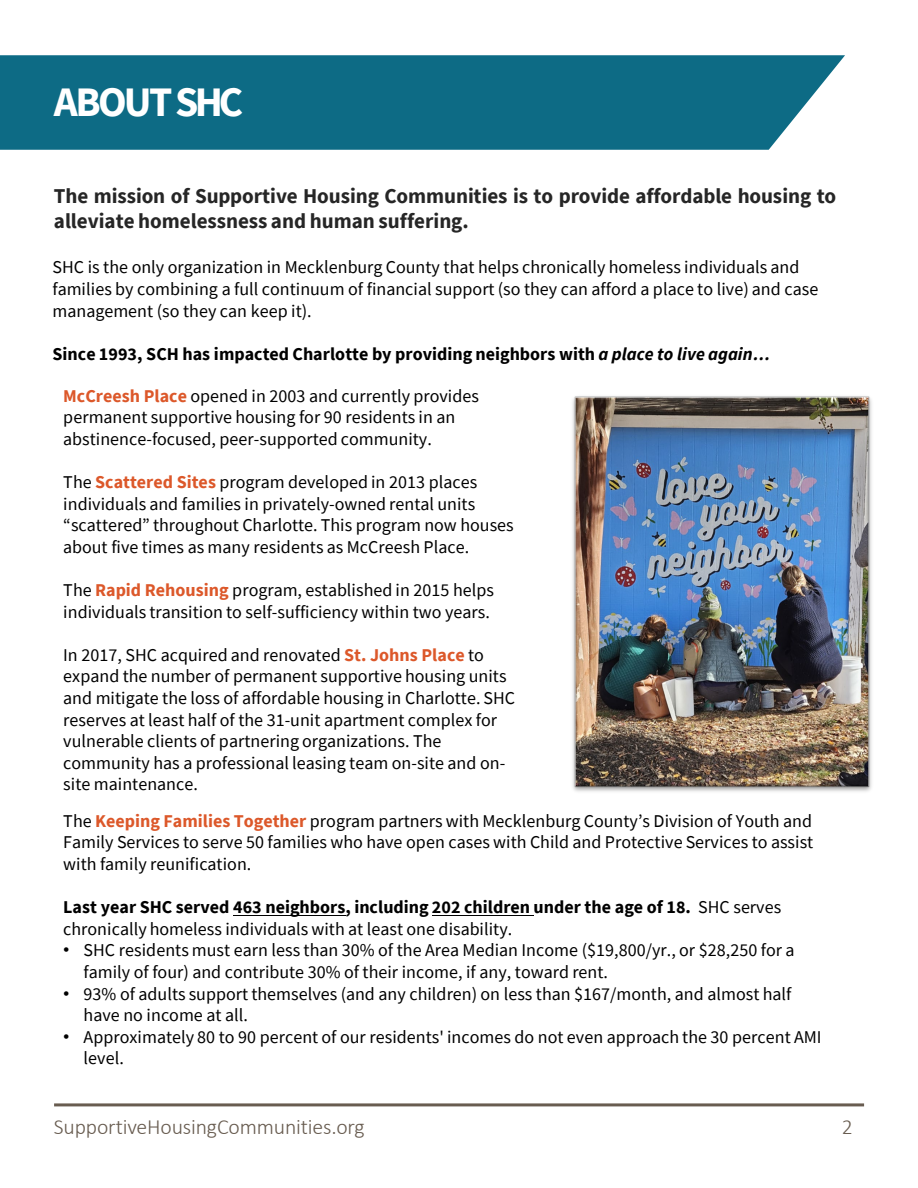
<style>
.page{position:relative;width:918px;height:1188px;background:#fff}
.page>*{position:absolute;margin:0;border:0;box-sizing:border-box;transform-origin:0 0}
.t1{font:700 42px "Source Sans Pro";letter-spacing:-.065em;color:#fff}
.t2{font:300 21.75px "Calibri";letter-spacing:-.005em;color:#685c50}
.t3{font:700 21px/25.2px "Source Sans Pro";color:#262626}
.t4{font:18px/21.6px "Source Sans Pro";letter-spacing:.005em;color:#000}
.t5{font:700 18px/21.6px "Source Sans Pro";color:#000}
.s1{font-style:italic}
.s2{font-weight:700;color:#dc582a}
.s3{font-weight:400}
.s4{font-family:"Arial"}
</style>
<div class="page">
<div style="left:0;top:55px;width:845px;height:95px;background:#0d6b85"></div>
<hr style="left:54px;top:1103px;width:810px;height:3px;background:#685c50">
<img style="left:572px;top:396px;width:300px;height:396px">
<hr style="left:233px;top:915px;width:112px;height:1px;background:#000">
<hr style="left:432px;top:915px;width:102px;height:1px;background:#000">
<h2 class="t1" style="left:54px;top:74px;width:191px">ABOUT SHC</h2>
<p class="t3" style="left:54px;top:183px;width:784px">The mission of Supportive Housing Communities is to provide affordable housing to alleviate homelessness and human suffering.</p>
<p class="t4" style="left:52px;top:257px;width:767px">SHC is the only organization in Mecklenburg County that helps chronically homeless individuals and families by combining a full continuum of financial support (so they can afford a place to live) and case management (so they can keep it).</p>
<p class="t5" style="left:52px;top:343px;width:719px">Since 1993, SCH has impacted Charlotte by providing neighbors with <span class="s1">a place to live again…</span></p>
<p class="t4" style="left:63px;top:385px;width:417px"><span class="s2">McCreesh Place</span> opened in 2003 and currently provides permanent supportive housing for 90 residents in an abstinence-focused, peer-supported community.</p>
<p class="t4" style="left:63px;top:471px;width:452px">The <span class="s2">Scattered Sites</span> program developed in 2013 places individuals and families in privately-owned rental units “scattered” throughout Charlotte. This program now houses about five times as many residents as McCreesh Place.</p>
<p class="t4" style="left:63px;top:579px;width:432px">The <span class="s2">Rapid Rehousing</span> program, established in 2015 helps individuals transition to self-sufficiency within two years.</p>
<p class="t4" style="left:63px;top:644px;width:453px">In 2017, SHC acquired and renovated <span class="s2">St. Johns Place</span> to expand the number of permanent supportive housing units and mitigate the loss of affordable housing in Charlotte. SHC reserves at least half of the 31-unit apartment complex for vulnerable clients of partnering organizations. The community has a professional leasing team on-site and on&shy;site maintenance.</p>
<p class="t4" style="left:63px;top:810px;width:752px;text-align:justify">The <span class="s2">Keeping Families Together</span> program partners with Mecklenburg County’s Division of Youth and Family Services to serve 50 families who have open cases with Child and Protective Services to assist with family reunification.</p>
<p class="t5" style="left:63px;top:896px;width:720px">Last year SHC served 463 neighbors, including 202 children under the age of 18. <span class="s3">SHC serves chronically homeless individuals with at least one disability.</span></p>
<p class="t4" style="left:84px;top:940px;width:713px;text-indent:-20px"><span class="s4">•</span> SHC residents must earn less than 30% of the Area Median Income ($19,800/yr., or $28,250 for a family of four) and contribute 30% of their income, if any, toward rent.</p>
<p class="t4" style="left:84px;top:983px;width:709px;text-indent:-20px"><span class="s4">•</span> 93% of adults support themselves (and any children) on less than $167/month, and almost half have no income at all.</p>
<p class="t4" style="left:84px;top:1026px;width:740px;text-indent:-20px"><span class="s4">•</span> Approximately 80 to 90 percent of our residents' incomes do not even approach the 30 percent AMI level.</p>
<p class="t2" style="left:54px;top:1113px;width:312px">SupportiveHousingCommunities.org</p>
<p class="t2" style="left:842px;top:1113px;width:13px">2</p>
</div>
